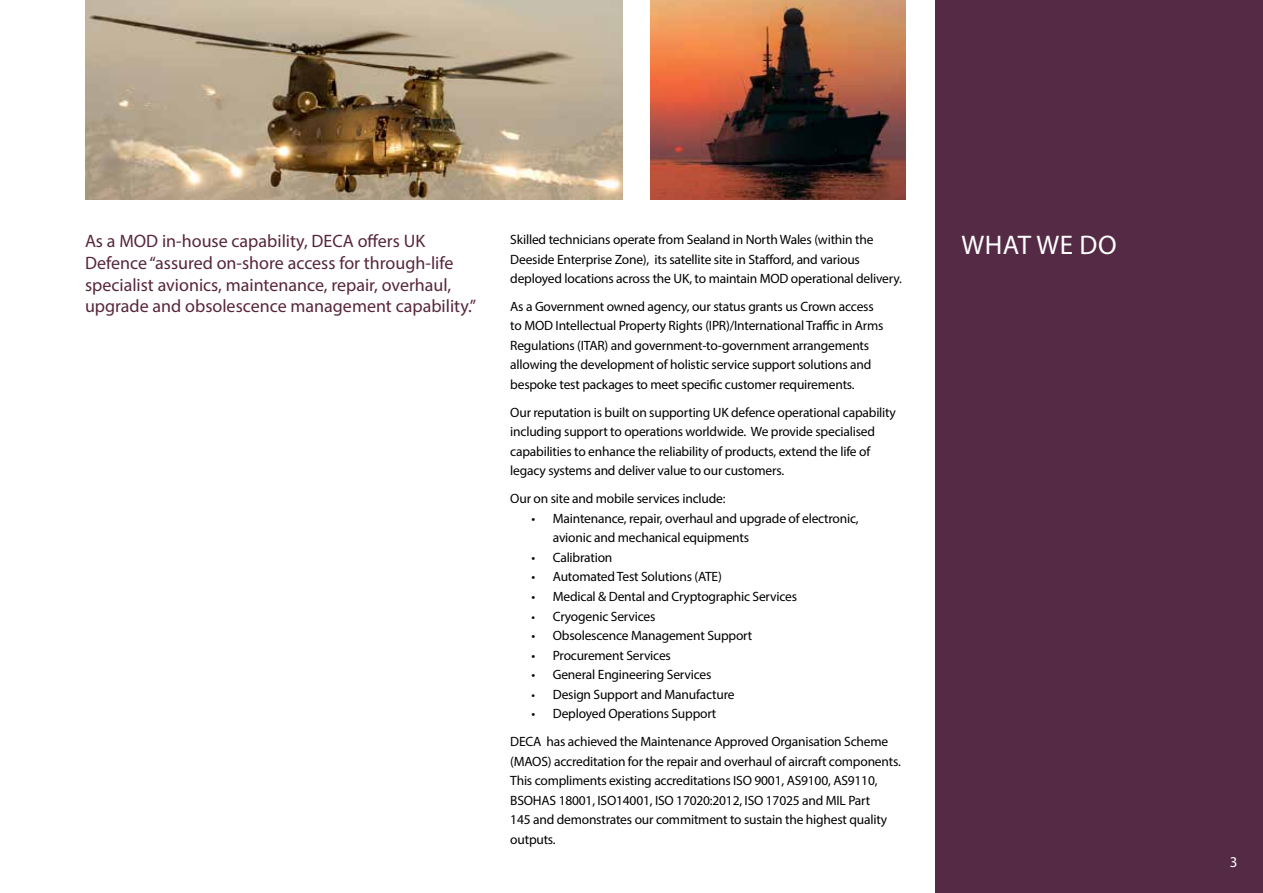
<style>
.page{position:relative;width:1263px;height:893px;background:#fff}
.page>*{position:absolute;margin:0;border:0;box-sizing:border-box;transform-origin:0 0}
.t1{font:27px "Myriad Pro";letter-spacing:.02em;color:#fff}
.t2{font:18px/21.6px "Myriad Pro";color:#57263c}
.t3{font:15px "Myriad Pro";color:#fff}
.t4{font:13.5px/19.5px "Myriad Pro";letter-spacing:-.015em;color:#000}
.s1{font-size:12.75px}
</style>
<div class="page">
<div style="left:935px;top:0;width:328px;height:893px;background:#542a44"></div>
<img style="left:651px;top:0;width:255px;height:200px">
<img style="left:85px;top:0;width:538px;height:200px">
<p class="t4" style="left:510px;top:229px;width:393px">Skilled technicians operate from Sealand in North Wales (within the<br>Deeside Enterprise Zone), its satellite site in Stafford, and various deployed locations across the UK, to maintain MOD operational delivery.</p>
<p class="t4" style="left:510px;top:296px;width:375px">As a Government owned agency, our status grants us Crown access to MOD Intellectual Property Rights (IPR)/International Traffic in Arms Regulations (ITAR) and government-to-government arrangements allowing the development of holistic service support solutions and bespoke test packages to meet specific customer requirements.</p>
<p class="t4" style="left:510px;top:402px;width:387px">Our reputation is built on supporting UK defence operational capability including support to operations worldwide. We provide specialised capabilities to enhance the reliability of products, extend the life of legacy systems and deliver value to our customers.</p>
<p class="t4" style="left:510px;top:489px;width:217px">Our on site and mobile services include:</p>
<p class="t4" style="left:553px;top:508px;width:307px;text-indent:-21px">• Maintenance, repair, overhaul and upgrade of electronic, avionic and mechanical equipments</p>
<p class="t4" style="left:531px;top:547px;width:82px">• Calibration</p>
<p class="t4" style="left:531px;top:567px;width:192px">• Automated Test Solutions (ATE)</p>
<p class="t4" style="left:531px;top:586px;width:267px">• Medical &amp; Dental and Cryptographic Services</p>
<p class="t4" style="left:531px;top:606px;width:125px"><span class="s1">•</span> Cryogenic Services</p>
<p class="t4" style="left:531px;top:626px;width:222px">• Obsolescence Management Support</p>
<p class="t4" style="left:531px;top:645px;width:141px">• Procurement Services</p>
<p class="t4" style="left:531px;top:664px;width:181px">• General Engineering Services</p>
<p class="t4" style="left:531px;top:684px;width:204px"><span class="s1">•</span> Design Support and Manufacture</p>
<p class="t4" style="left:510px;top:699px;width:379px;line-height:28px;text-indent:21px">• Deployed Operations Support<br>DECA has achieved the Maintenance Approved Organisation Scheme</p>
<p class="t4" style="left:510px;top:751px;width:392px">(MAOS) accreditation for the repair and overhaul of aircraft components.<br>This compliments existing accreditations ISO 9001, AS9100, AS9110, BSOHAS 18001, ISO14001, ISO 17020:2012, ISO 17025 and MIL Part<br>145 and demonstrates our commitment to sustain the highest quality outputs.</p>
<h2 class="t2" style="left:85px;top:230px;width:342px">As a MOD in-house capability, DECA offers UK</h2>
<h1 class="t1" style="left:961px;top:228px;width:157px">WHAT WE DO</h1>
<h2 class="t2" style="left:85px;top:252px;width:393px">Defence “assured on-shore access for through-life specialist avionics, maintenance, repair, overhaul, upgrade and obsolescence management capability.”</h2>
<p class="t3" style="left:1230px;top:853px;width:9px">3</p>
</div>
